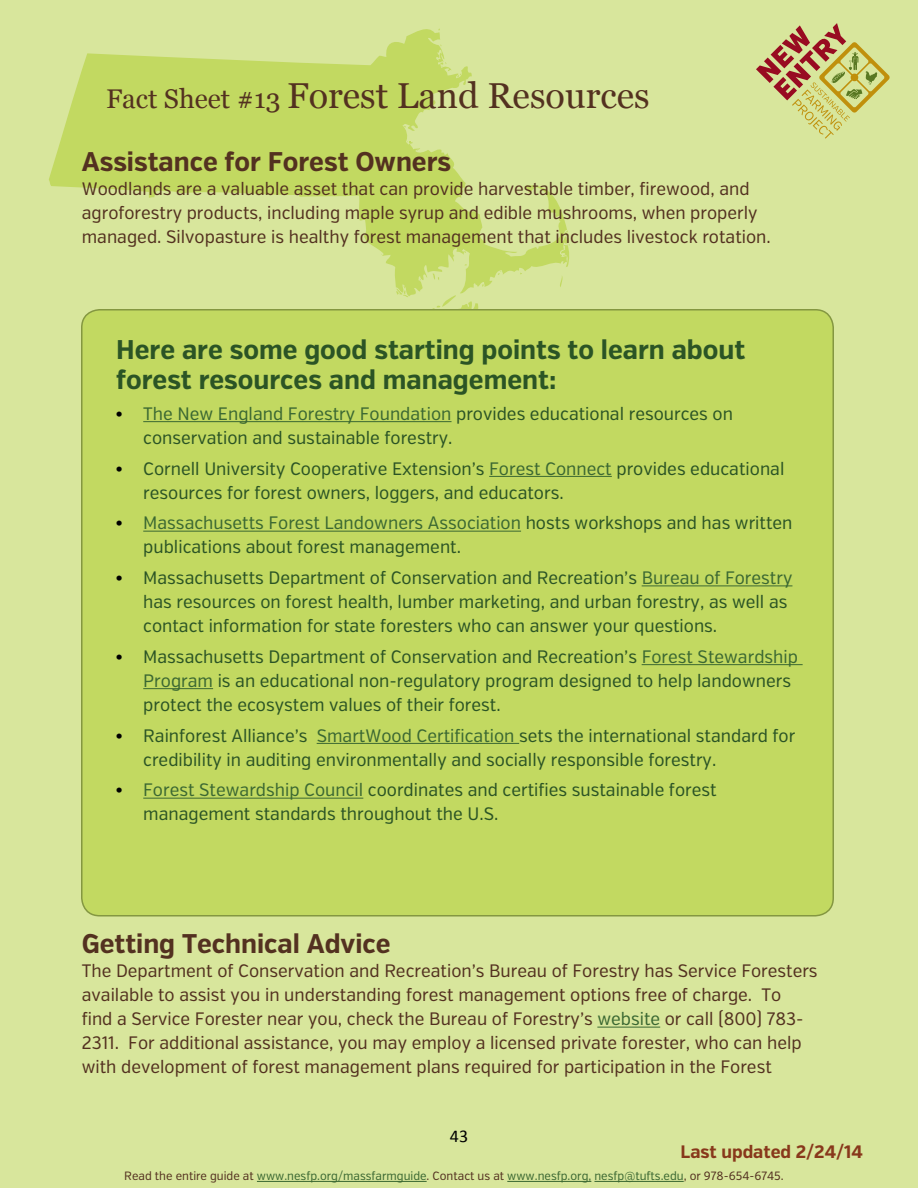
<style>
.page{position:relative;width:918px;height:1188px;background:#fff}
.page>*{position:absolute;margin:0;border:0;box-sizing:border-box;transform-origin:0 0}
.t1{font:36px "Georgia";color:#533120}
.t2{font:700 27px/30px "Verb Cond";color:#2b5425}
.t3{font:700 27px "Verb Cond";color:#533120}
.t4{font:27px "Georgia";color:#533120}
.t5{font:18px/24px "Verb Cond";color:#2b5425}
.t6{font:18px/24px "Verb Cond";color:#533120}
.t7{font:700 18px "Verb Cond";color:#88381b}
.t8{font:18px "Calibri";color:#000}
.t9{font:12px "Verb Cond";color:#3b6832}
.s1{font-size:27px}
.s2{font-family:"Times";color:#000}
.s3{color:#3b6832}
.s4{color:#533120}
</style>
<div class="page">
<div style="left:2px;top:0;width:916px;height:1188px;background:#d8e69c"></div>
<hr style="left:597px;top:1027px;width:63px;height:1px;background:#3b6832">
<svg style="left:49px;top:28px;width:520px;height:259px"></svg>
<svg style="left:396px;top:264px;width:112px;height:45px"></svg>
<svg style="left:404px;top:125px;width:16px;height:6px"></svg>
<div style="left:82px;top:310px;width:751px;height:606px;background:#c2d961;border-radius:18px"></div>
<hr style="left:143px;top:421px;width:309px;height:1px;background:#3b6832">
<hr style="left:489px;top:476px;width:123px;height:1px;background:#3b6832">
<hr style="left:143px;top:531px;width:378px;height:1px;background:#3b6832">
<hr style="left:642px;top:586px;width:150px;height:1px;background:#3b6832">
<hr style="left:642px;top:664px;width:161px;height:1px;background:#3b6832">
<hr style="left:143px;top:688px;width:70px;height:1px;background:#3b6832">
<hr style="left:317px;top:743px;width:202px;height:1px;background:#3b6832">
<hr style="left:143px;top:798px;width:220px;height:1px;background:#3b6832">
<svg style="left:756px;top:23px;width:134px;height:116px"></svg>
<hr style="left:257px;top:1181px;width:170px;height:1px;background:#3b6832">
<hr style="left:507px;top:1181px;width:84px;height:1px;background:#3b6832">
<hr style="left:594px;top:1181px;width:90px;height:1px;background:#3b6832">
<h2 class="t4" style="left:113px;top:70px;width:149px">Fact Sheet #</h2>
<h1 class="t1" style="left:106px;top:70px;width:545px"><span class="s1">Fact Sheet #13</span> Forest Land Resources</h1>
<h2 class="t3" style="left:82px;top:145px;width:371px">Assistance for Forest Owners</h2>
<p class="t6" style="left:82px;top:177px;width:691px">Woodlands are a valuable asset that can provide harvestable timber, firewood, and agroforestry products, including maple syrup and edible mushrooms, when properly managed. Silvopasture is healthy forest management that includes livestock rotation.</p>
<h2 class="t2" style="left:116px;top:335px;width:631px">Here are some good starting points to learn about forest resources and management:</h2>
<p class="t5" style="left:143px;top:402px;width:591px;text-indent:-27px"><span class="s2">•</span> <span class="s3">The New England Forestry Foundation</span> provides educational resources on conservation and sustainable forestry.</p>
<p class="t5" style="left:143px;top:457px;width:643px;text-indent:-27px"><span class="s2">•</span> Cornell University Cooperative Extension’s <span class="s3">Forest Connect</span> provides educational resources for forest owners, loggers, and educators.</p>
<p class="t5" style="left:143px;top:511px;width:651px;text-indent:-27px"><span class="s2">•</span> <span class="s3">Massachusetts Forest Landowners Association</span> hosts workshops and has written publications about forest management.</p>
<p class="t5" style="left:143px;top:566px;width:651px;text-indent:-27px"><span class="s2">•</span> Massachusetts Department of Conservation and Recreation’s <span class="s3">Bureau of Forestry </span>has resources on forest health, lumber marketing, and urban forestry, as well as contact information for state foresters who can answer your questions.</p>
<p class="t5" style="left:143px;top:645px;width:656px;text-indent:-27px"><span class="s2">•</span> Massachusetts Department of Conservation and Recreation’s <span class="s3">Forest Stewardship<br>Program</span> is an educational non-regulatory program designed to help landowners protect the ecosystem values of their forest.</p>
<p class="t5" style="left:143px;top:724px;width:654px;text-indent:-27px"><span class="s2">•</span> Rainforest Alliance’s <span class="s3">SmartWood Certification</span> sets the international standard for credibility in auditing environmentally and socially responsible forestry.</p>
<p class="t5" style="left:143px;top:778px;width:575px;text-indent:-27px"><span class="s2">•</span> <span class="s3">Forest Stewardship Council</span> coordinates and certifies sustainable forest management standards throughout the U.S.</p>
<h2 class="t3" style="left:82px;top:928px;width:310px">Getting Technical Advice</h2>
<p class="t6" style="left:82px;top:959px;width:737px">The Department of Conservation and Recreation’s Bureau of Forestry has Service Foresters available to assist you in understanding forest management options free of charge. To<br>find a Service Forester near you, check the Bureau of Forestry’s <span class="s3">website</span> or call (800) 783- 2311. For additional assistance, you may employ a licensed private forester, who can help with development of forest management plans required for participation in the Forest</p>
<p class="t8" style="left:450px;top:1125px;width:20px">43</p>
<p class="t7" style="left:681px;top:1141px;width:184px">Last updated 2/24/14</p>
<p class="t9" style="left:124px;top:1169px;width:661px"><span class="s4">Read the entire guide at</span> www.nesfp.org/massfarmguide<span class="s4">. Contact us at</span> www.nesfp.org, nesfp@tufts.edu<span class="s4">, or 978-654-6745.</span></p>
</div>
